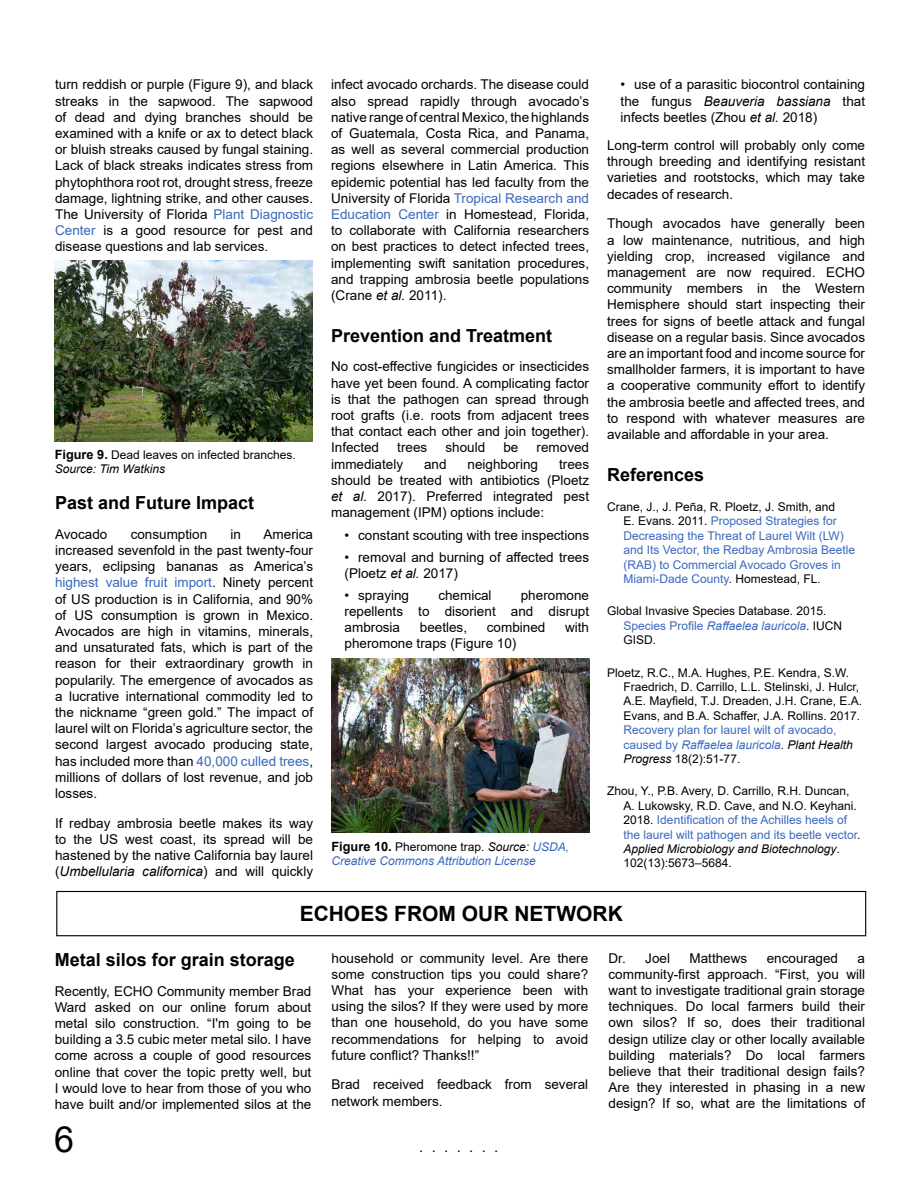
<style>
.page{position:relative;width:918px;height:1188px;background:#fff}
.page>*{position:absolute;margin:0;border:0;box-sizing:border-box;transform-origin:0 0}
.t1{font:36px "Arial";color:#000}
.Heading_4{font:700 21px "Arial";color:#000}
.Heading_4-2{font:700 18px "Arial";color:#000}
.Heading_4_-_lg{font:700 18px "Arial";color:#000}
.t2{font:15px "Arial";color:#000}
.Body_Text_1{font:13.5px/16.2px "Arial";color:#000;text-align:justify}
.References{font:12px/14.4px "Arial";color:#000}
.References-2{font:12px/14.4px "Arial";color:#3a68be}
.Figure{font:italic 12px/14.4px "Arial";color:#3a68be}
.Figure-2{font:12px/14.4px "Arial";color:#000}
.s1{color:#3a68be}
.s2{font-weight:700;font-size:12.75px}
.s3{font-style:italic}
.s4{font-weight:700;font-style:normal;font-size:12.75px;color:#000}
.s5{font-style:normal;color:#000}
.s6{color:#000}
.s7{font-style:italic;color:#3a68be}
</style>
<div class="page">
<div style="left:56px;top:891px;width:810px;height:45px;border:1px solid #000"></div>
<img style="left:332px;top:659px;width:257px;height:174px">
<img style="left:55px;top:261px;width:258px;height:180px">
<p class="Body_Text_1" style="left:55px;top:76px;width:260px">turn reddish or purple (Figure 9), and black streaks in the sapwood. The sapwood of dead and dying branches should be examined with a knife or ax to detect black or bluish streaks caused by fungal staining.<br>Lack of black streaks indicates stress from phytophthora root rot, drought stress, freeze damage, lightning strike, and other causes.<br>The University of Florida <span class="s1">Plant Diagnostic Center</span> is a good resource for pest and disease questions and lab services.</p>
<p class="Figure-2" style="left:55px;top:447px;width:243px"><span class="s2">Figure 9.</span> Dead leaves on infected branches.<br><span class="s3">Source: Tim Watkins</span></p>
<p class="Heading_4-2" style="left:55px;top:490px;width:201px">Past and Future Impact</p>
<p class="Body_Text_1" style="left:55px;top:526px;width:54px">Avocado</p>
<p class="Body_Text_1" style="left:131px;top:526px;width:78px">consumption</p>
<p class="Body_Text_1" style="left:231px;top:526px;width:12px">in</p>
<p class="Body_Text_1" style="left:55px;top:526px;width:260px;text-indent:208px">America increased sevenfold in the past twenty-four years, eclipsing bananas as America’s <span class="s1">highest value fruit import</span>. Ninety percent of US production is in California, and 90% of US consumption is grown in Mexico.<br>Avocados are high in vitamins, minerals, and unsaturated fats, which is part of the reason for their extraordinary growth in popularily. The emergence of avocados as a lucrative international commodity led to the nickname “green gold.” The impact of laurel wilt on Florida’s agriculture sector, the second largest avocado producing state, has included more than <span class="s1">40,000 culled trees</span>, millions of dollars of lost revenue, and job losses.</p>
<p class="Body_Text_1" style="left:55px;top:815px;width:259px">If redbay ambrosia beetle makes its way to the US west coast, its spread will be hastened by the native California bay laurel (<span class="s3">Umbellularia californica</span>) and will quickly</p>
<p class="Body_Text_1" style="left:331px;top:76px;width:260px">infect avocado orchards. The disease could also spread rapidly through avocado’s native range of central Mexico, the highlands of Guatemala, Costa Rica, and Panama, as well as several commercial production regions elsewhere in Latin America. This epidemic potential has led faculty from the University of Florida <span class="s1">Tropical Research and Education Center</span> in Homestead, Florida, to collaborate with California researchers on best practices to detect infected trees, implementing swift sanitation procedures, and trapping ambrosia beetle populations (Crane <span class="s3">et al.</span> 2011).</p>
<p class="Heading_4-2" style="left:331px;top:323px;width:223px">Prevention and Treatment</p>
<p class="Body_Text_1" style="left:331px;top:359px;width:260px">No cost-effective fungicides or insecticides have yet been found. A complicating factor is that the pathogen can spread through root grafts (i.e. roots from adjacent trees that contact each other and join together).<br>Infected</p>
<p class="Body_Text_1" style="left:397px;top:440px;width:32px">trees</p>
<p class="Body_Text_1" style="left:445px;top:440px;width:41px">should</p>
<p class="Body_Text_1" style="left:503px;top:440px;width:17px">be</p>
<p class="Body_Text_1" style="left:537px;top:440px;width:54px">removed</p>
<p class="Body_Text_1" style="left:331px;top:456px;width:74px">immediately</p>
<p class="Body_Text_1" style="left:424px;top:456px;width:24px">and</p>
<p class="Body_Text_1" style="left:468px;top:456px;width:72px">neighboring</p>
<p class="Body_Text_1" style="left:331px;top:456px;width:259px;text-indent:228px">trees should be treated with antibiotics (Ploetz <span class="s3">et al.</span> 2017). Preferred integrated pest management (IPM) options include:</p>
<p class="Body_Text_1" style="left:345px;top:527px;width:246px">• constant scouting with tree inspections</p>
<p class="Body_Text_1" style="left:345px;top:549px;width:246px">• removal and burning of affected trees (Ploetz <span class="s3">et al.</span> 2017)</p>
<p class="Body_Text_1" style="left:345px;top:587px;width:66px">• spraying</p>
<p class="Body_Text_1" style="left:438px;top:587px;width:55px">chemical</p>
<p class="Body_Text_1" style="left:345px;top:587px;width:246px;text-indent:176px">pheromone repellents to disorient and disrupt ambrosia</p>
<p class="Body_Text_1" style="left:420px;top:619px;width:49px">beetles,</p>
<p class="Body_Text_1" style="left:487px;top:619px;width:60px">combined</p>
<p class="Body_Text_1" style="left:565px;top:619px;width:26px">with</p>
<p class="Body_Text_1" style="left:345px;top:635px;width:173px">pheromone traps (Figure 10)</p>
<p class="Figure" style="left:332px;top:839px;width:239px"><span class="s4">Figure 10.</span> <span class="s5">Pheromone trap.</span> <span class="s6">Source:</span> USDA,<br>Creative Commons Attribution License</p>
<p class="Body_Text_1" style="left:621px;top:76px;width:246px">• use of a parasitic biocontrol containing the fungus <span class="s3">Beauveria bassiana</span> that infects beetles (Zhou <span class="s3">et al.</span> 2018)</p>
<p class="Body_Text_1" style="left:607px;top:137px;width:260px">Long-term control will probably only come through breeding and identifying resistant varieties and rootstocks, which may take decades of research.</p>
<p class="Body_Text_1" style="left:607px;top:215px;width:259px">Though avocados have generally been a low maintenance, nutritious, and high yielding crop, increased vigilance and management are now required. ECHO community members in the Western Hemisphere should start inspecting their trees for signs of beetle attack and fungal disease on a regular basis. Since avocados are an important food and income source for smallholder farmers, it is important to have a cooperative community effort to identify the ambrosia beetle and affected trees, and to respond with whatever measures are available and affordable in your area.</p>
<p class="Heading_4-2" style="left:607px;top:462px;width:99px">References</p>
<p class="References-2" style="left:624px;top:499px;width:233px;text-indent:-16px"><span class="s6">Crane, J., J. Peña, R. Ploetz, J. Smith, and<br>E. Evans. 2011.</span> Proposed Strategies for Decreasing the Threat of Laurel Wilt (LW) and Its Vector, the Redbay Ambrosia Beetle (RAB) to Commercial Avocado Groves in Miami-Dade County<span class="s6">. Homestead, FL.</span></p>
<p class="References" style="left:624px;top:604px;width:220px;text-indent:-16px">Global Invasive Species Database. 2015.<br><span class="s1">Species Profile</span> <span class="s7">Raffaelea lauricola</span>. IUCN<br>GISD.</p>
<p class="References" style="left:624px;top:665px;width:240px;text-indent:-16px">Ploetz, R.C., M.A. Hughes, P.E. Kendra, S.W.<br>Fraedrich, D. Carrillo, L.L. Stelinski, J. Hulcr, A.E. Mayfield, T.J. Dreaden, J.H. Crane, E.A.<br>Evans, and B.A. Schaffer, J.A. Rollins. 2017.<br><span class="s1">Recovery plan for laurel wilt of avocado, caused by</span> <span class="s7">Raffaelea lauricola</span>. <span class="s3">Plant Health Progress</span> 18(2):51-77.</p>
<p class="References" style="left:624px;top:784px;width:238px;text-indent:-16px">Zhou, Y., P.B. Avery, D. Carrillo, R.H. Duncan, A. Lukowsky, R.D. Cave, and N.O. Keyhani.<br>2018. <span class="s1">Identification of the Achilles heels of the laurel wilt pathogen and its beetle vector</span>.<br><span class="s3">Applied Microbiology and Biotechnology</span>.<br>102(13):5673–5684.</p>
<p class="Heading_4" style="left:300px;top:899px;width:325px">ECHOES FROM OUR NETWORK</p>
<p class="Heading_4_-_lg" style="left:55px;top:947px;width:242px">Metal silos for grain storage</p>
<p class="Body_Text_1" style="left:55px;top:983px;width:258px">Recently, ECHO Community member Brad Ward asked on our online forum about metal silo construction. “I'm going to be building a 3.5 cubic meter metal silo. I have come across a couple of good resources online that cover the topic pretty well, but I would love to hear from those of you who have built and/or implemented silos at the</p>
<h1 class="t1" style="left:54px;top:1115px;width:22px">6</h1>
<p class="Body_Text_1" style="left:332px;top:950px;width:258px">household or community level. Are there some construction tips you could share?<br>What has your experience been with using the silos? If they were used by more than one household, do you have some recommendations for helping to avoid future conflict? Thanks!!”</p>
<p class="Body_Text_1" style="left:332px;top:1077px;width:258px">Brad received feedback from several network members.</p>
<p class="t2" style="left:419px;top:1137px;width:81px">. . . . . . .</p>
<p class="Body_Text_1" style="left:609px;top:950px;width:63px">Dr. Joel</p>
<p class="Body_Text_1" style="left:690px;top:950px;width:59px">Matthews</p>
<p class="Body_Text_1" style="left:767px;top:950px;width:73px">encouraged</p>
<p class="Body_Text_1" style="left:609px;top:950px;width:258px;text-indent:249px">a community-first approach. “First, you will want to investigate traditional grain storage techniques. Do local farmers build their own silos? If so, does their traditional design utilize clay or other locally available building materials? Do local farmers believe that their traditional design fails?<br>Are they interested in phasing in a new design? If so, what are the limitations of</p>
</div>
